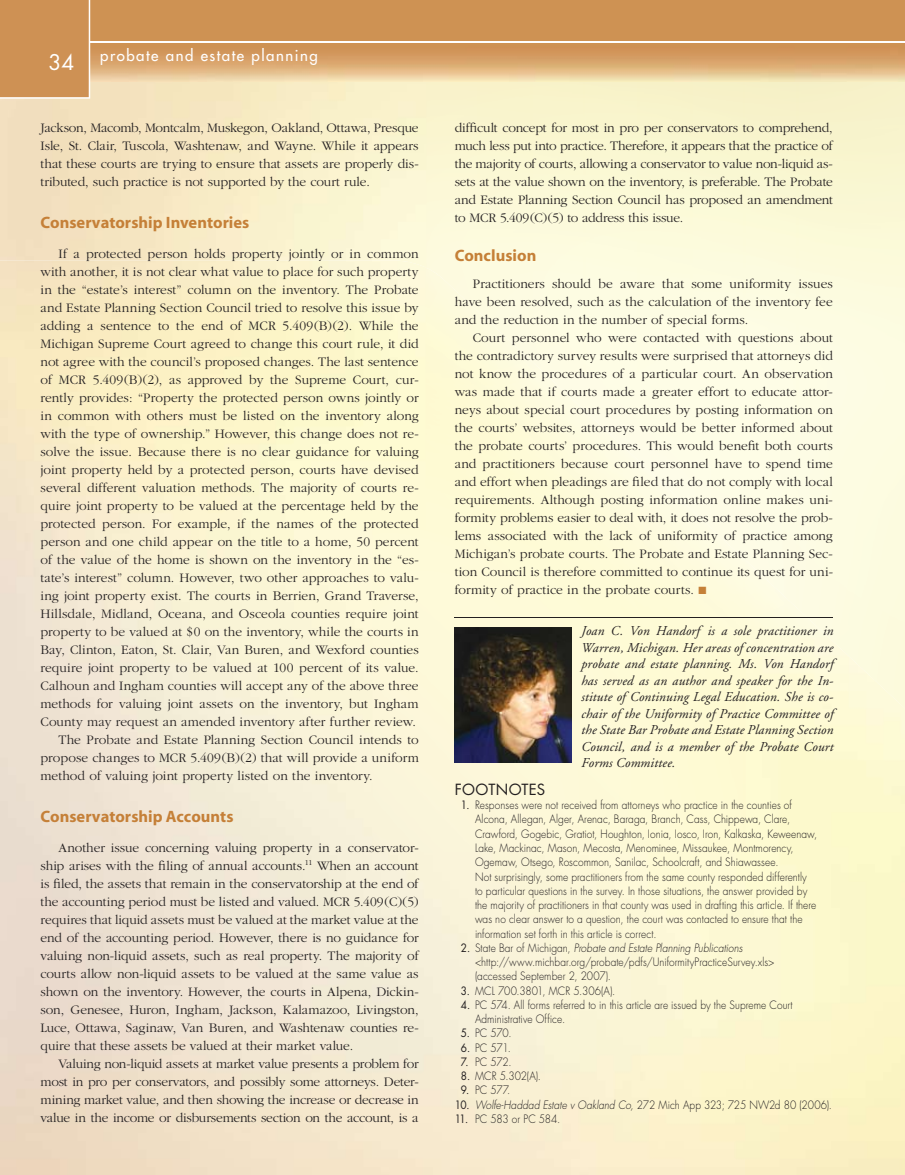
<style>
.page{position:relative;width:905px;height:1175px;background:#fff}
.page>*{position:absolute;margin:0;border:0;box-sizing:border-box;transform-origin:0 0}
.t1{font:21px "Futura";color:#fff}
.t2{font:700 16.5px "Myriad";color:#c58038}
.t3{font:15px "Futura";letter-spacing:.1em;color:#fff}
.t4{font:15px "Futura";letter-spacing:.02em;color:#231f20}
.t5{font:300 13.5px/18px "Garamond";letter-spacing:.005em;color:#231f20;text-align:justify}
.t6{font:italic 13.5px/16.5px "Adobe Garamond";letter-spacing:.01em;color:#231f20;text-align:justify}
.t7{font:300 11.25px/14.2px "Futura";letter-spacing:.005em;color:#231f20;scale:.9 1}
.s1{color:#c58038}
.s2{font-weight:400}
.s3{font-style:italic}
</style>
<div class="page">
<img style="left:799px;top:81px;width:105px;height:555px">
<img style="left:90px;top:0;width:814px;height:81px">
<hr style="left:0;top:41px;width:904px;height:2px;background:#fff">
<div style="left:0;top:0;width:90px;height:99px;background:#ce9154"></div>
<img style="left:0;top:529px;width:745px;height:645px">
<div style="left:745px;top:583px;width:83px;height:54px;background:#fdfbe2"></div>
<div style="left:638px;top:475px;width:75px;height:55px;background:#fefce6"></div>
<img style="left:638px;top:460px;width:17px;height:16px">
<svg style="left:532px;top:361px;width:7px;height:7px"></svg>
<hr style="left:454px;top:616px;width:378px;height:1px;background:#231f20">
<img style="left:455px;top:627px;width:116px;height:135px">
<h1 class="t1" style="left:49px;top:48px;width:27px">34</h1>
<p class="t3" style="left:100px;top:46px;width:219px">probate and estate planning</p>
<p class="t5" style="left:40px;top:119px;width:379px">Jackson, Macomb, Montcalm, Muskegon, Oakland, Ottawa, Presque Isle, St. Clair, Tuscola, Wash tenaw, and Wayne. While it appears that these courts are trying to ensure that assets are properly dis&shy;tributed, such practice is not supported by the court rule.</p>
<p class="t2" style="left:40px;top:214px;width:210px">Conservatorship Inventories</p>
<p class="t5" style="left:58px;top:245px;width:361px">If a protected person holds property jointly or in common</p>
<p class="t5" style="left:41px;top:263px;width:379px">with another, it is not clear what value to place for such property</p>
<p class="t5" style="left:41px;top:281px;width:379px">in the “estate’s interest” column on the inventory. The Probate</p>
<p class="t5" style="left:41px;top:299px;width:379px">and Estate Planning Section Council tried to resolve this issue by</p>
<p class="t5" style="left:41px;top:317px;width:379px">adding a sentence to the end of MCR 5.409(B)(2). While the</p>
<p class="t5" style="left:41px;top:335px;width:379px">Michigan Supreme Court agreed to change this court rule, it did</p>
<p class="t5" style="left:41px;top:353px;width:379px">not agree with the council’s proposed changes. The last sentence</p>
<p class="t5" style="left:41px;top:371px;width:379px">of MCR 5.409(B)(2), as approved by the Supreme Court, cur-</p>
<p class="t5" style="left:41px;top:389px;width:379px">rently provides: “Property the protected person owns jointly or</p>
<p class="t5" style="left:41px;top:407px;width:379px">in common with others must be listed on the inventory along</p>
<p class="t5" style="left:41px;top:425px;width:379px">with the type of ownership.” However, this change does not re-</p>
<p class="t5" style="left:41px;top:443px;width:380px">solve the issue. Because there is no clear guidance for valuing</p>
<p class="t5" style="left:41px;top:461px;width:379px">joint property held by a protected person, courts have devised</p>
<p class="t5" style="left:41px;top:479px;width:379px">several different valuation methods. The majority of courts re-</p>
<p class="t5" style="left:41px;top:497px;width:379px">quire joint property to be valued at the percentage held by the</p>
<p class="t5" style="left:41px;top:515px;width:379px">protected person. For example, if the names of the protected</p>
<p class="t5" style="left:41px;top:533px;width:379px">person and one child appear on the title to a home, 50 percent</p>
<p class="t5" style="left:41px;top:551px;width:380px">of the value of the home is shown on the inventory in the “es-</p>
<p class="t5" style="left:41px;top:569px;width:379px">tate’s interest” column. However, two other approaches to valu-</p>
<p class="t5" style="left:41px;top:587px;width:379px">ing joint property exist. The courts in Berrien, Grand Traverse,</p>
<p class="t5" style="left:41px;top:605px;width:380px">Hillsdale, Midland, Oceana, and Osceola counties require joint</p>
<p class="t5" style="left:41px;top:623px;width:379px">property to be valued at $0 on the inventory, while the courts in</p>
<p class="t5" style="left:41px;top:641px;width:380px">Bay, Clinton, Eaton, St. Clair, Van Buren, and Wexford counties</p>
<p class="t5" style="left:41px;top:659px;width:379px">require joint property to be valued at 100 percent of its value.</p>
<p class="t5" style="left:41px;top:677px;width:380px">Calhoun and Ingham counties will accept any of the above three</p>
<p class="t5" style="left:41px;top:695px;width:379px">methods for valuing joint assets on the inventory, but Ingham</p>
<p class="t5" style="left:41px;top:713px;width:377px">County may request an amended inventory after further review.</p>
<p class="t5" style="left:58px;top:731px;width:362px">The Probate and Estate Planning Section Council intends to</p>
<p class="t5" style="left:41px;top:749px;width:380px">propose changes to MCR 5.409(B)(2) that will provide a uniform</p>
<p class="t5" style="left:41px;top:766px;width:334px">method of valuing joint property listed on the inventory.</p>
<p class="t2" style="left:40px;top:808px;width:194px">Conservatorship Accounts</p>
<p class="t5" style="left:41px;top:839px;width:380px;text-indent:18px">Another issue concerning valuing property in a conservator&shy;ship arises with the filing of annual accounts.<sup>11</sup> When an account is filed, the assets that remain in the conservatorship at the end of the accounting period must be listed and valued. MCR 5.409(C)(5) requires that liquid assets must be valued at the market value at the end of the accounting period. However, there is no guidance for valuing non-liquid assets, such as real property. The majority of courts allow non-liquid assets to be valued at the same value as shown on the inventory. However, the courts in Alpena, Dickin&shy;son, Genesee, Huron, Ingham, Jackson, Kalamazoo, Livingston, Luce, Ottawa, Saginaw, Van Buren, and Washtenaw counties re&shy;quire that these assets be valued at their market value.</p>
<p class="t5" style="left:41px;top:1055px;width:380px;text-indent:18px">Valuing non-liquid assets at market value presents a problem for most in pro per conservators, and possibly some attorneys. Deter&shy;mining market value, and then showing the increase or decrease in value in the income or disbursements section on the account, is a</p>
<p class="t5" style="left:454px;top:119px;width:380px">difficult concept for most in pro per conservators to comprehend, much less put into practice. Therefore, it appears that the practice of the majority of courts, allowing a conservator to value non-liquid as&shy;sets at the value shown on the inventory, is preferable. The Probate and Estate Planning Section Council has proposed an amendment to MCR 5.409(C)(5) to address this issue.</p>
<p class="t2" style="left:454px;top:247px;width:83px">Conclusion</p>
<p class="t5" style="left:455px;top:275px;width:379px;text-indent:18px">Practitioners should be aware that some uniformity issues have been resolved, such as the calculation of the inventory fee and the reduction in the number of special forms.</p>
<p class="t5" style="left:455px;top:329px;width:380px;text-indent:18px">Court personnel who were contacted with questions about the contradictory survey results were surprised that attorneys did not know the procedures of a particular court. An observation was made that if courts made a greater effort to educate attor&shy;neys about special court procedures by posting information on the courts’ websites, attorneys would be better informed about the probate courts’ procedures. This would benefit both courts and practitioners because court personnel have to spend time and effort when pleadings are filed that do not comply with local requirements. Although posting information online makes uni&shy;formity problems easier to deal with, it does not resolve the prob&shy;lems associated with the lack of uniformity of practice among Michigan’s probate courts. The Probate and Estate Planning Sec&shy;tion Council is therefore committed to continue its quest for uni&shy;formity of practice in the probate courts. <span class="s1">■</span></p>
<p class="t6" style="left:580px;top:623px;width:254px">Joan C. Von Handorf is a sole practitioner in Warren, Michigan. Her areas of concentration are probate and estate planning. Ms. Von Handorf has served as an author and speaker for the In&shy;stitute of Continuing Legal Education. She is co&shy;chair of the Uniformity of Practice Committee of the State Bar Probate and Estate Planning Section Council, and is a member of the Probate Court Forms Committee.</p>
<p class="t4" style="left:454px;top:779px;width:92px">FOOTNOTES</p>
<p class="t7" style="left:475px;top:798px;width:382px;text-indent:-14px"><span class="s2">1.</span> Responses were not received from attorneys who practice in the counties of Alcona, Allegan, Alger, Arenac, Baraga, Branch, Cass, Chippewa, Clare, Crawford, Gogebic, Gratiot, Houghton, Ionia, Iosco, Iron, Kalkaska, Keweenaw, Lake, Mackinac, Mason, Mecosta, Menominee, Missaukee, Montmorency, Ogemaw, Otsego, Roscommon, Sanilac, Schoolcraft, and Shiawassee.<br>Not surprisingly, some practitioners from the same county responded differently to particular questions in the survey. In those situations, the answer provided by the majority of practitioners in that county was used in drafting this article. If there was no clear answer to a question, the court was contacted to ensure that the information set forth in this article is correct.</p>
<p class="t7" style="left:475px;top:940px;width:334px;text-indent:-14px"><span class="s2">2.</span> State Bar of Michigan, <span class="s3">Probate and Estate Planning Publications </span>&lt;http://www.michbar.org/probate/pdfs/UniformityPracticeSurvey.xls&gt; (accessed September 2, 2007).</p>
<p class="t7" style="left:461px;top:983px;width:173px"><span class="s2">3.</span> MCL 700.3801, MCR 5.306(A).</p>
<p class="t7" style="left:475px;top:997px;width:354px;text-indent:-14px"><span class="s2">4.</span> PC 574. All forms referred to in this article are issued by the Supreme Court<br>Administrative Office.</p>
<p class="t7" style="left:461px;top:1026px;width:58px"><span class="s2">5.</span> PC 570.</p>
<p class="t7" style="left:461px;top:1040px;width:57px"><span class="s2">6.</span> PC 571.</p>
<p class="t7" style="left:461px;top:1054px;width:58px"><span class="s2">7.</span> PC 572.</p>
<p class="t7" style="left:461px;top:1069px;width:90px"><span class="s2">8.</span> MCR 5.302(A).</p>
<p class="t7" style="left:461px;top:1083px;width:56px"><span class="s2">9.</span> PC 577.</p>
<p class="t7" style="left:454px;top:1097px;width:420px"><span class="s2">10.</span> <span class="s3">Wolfe-Haddad Estate v Oakland Co,</span> 272 Mich App 323; 725 NW2d 80 (2006).</p>
<p class="t7" style="left:454px;top:1111px;width:119px"><span class="s2">11.</span> PC 583 or PC 584.</p>
</div>
